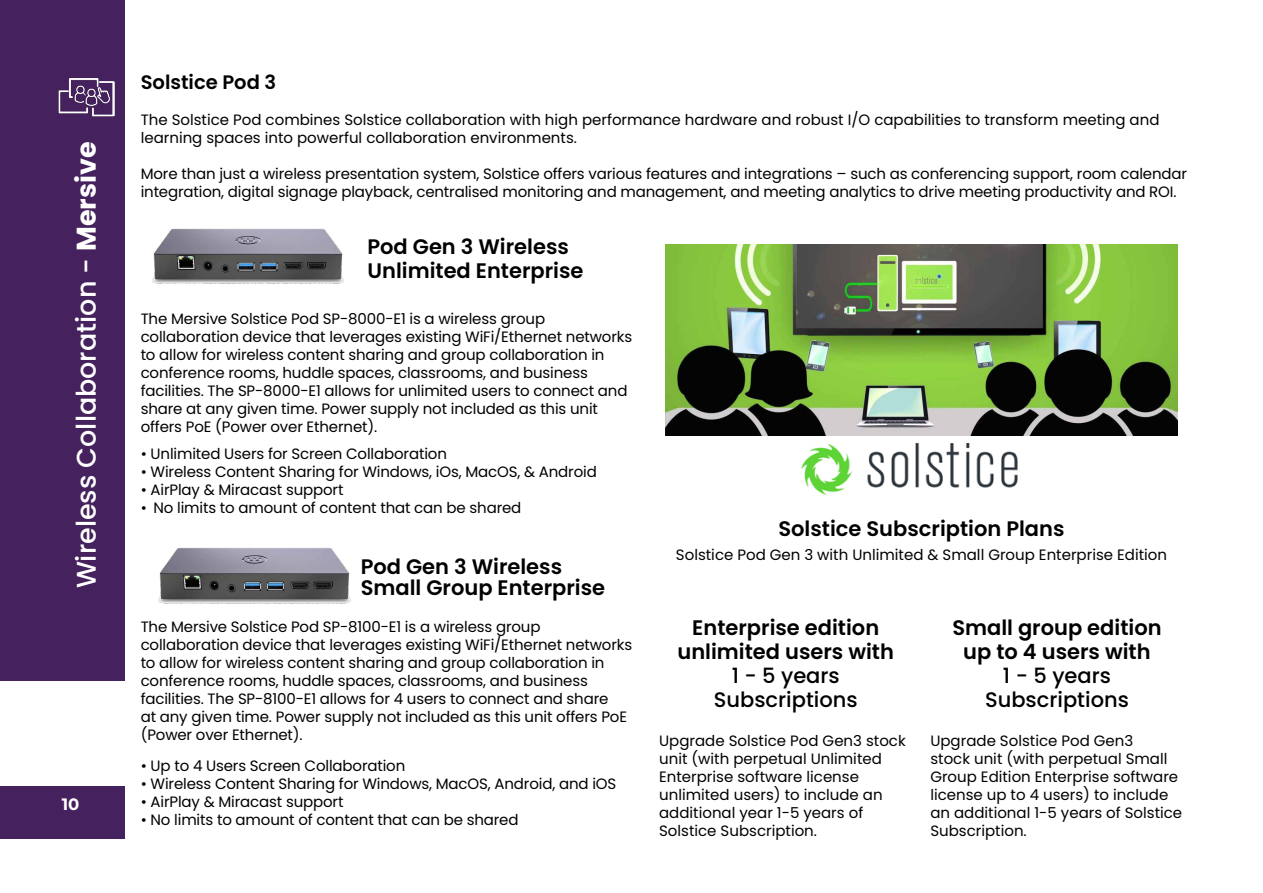
<style>
.page{position:relative;width:1263px;height:893px;background:#fff}
.page>*{position:absolute;margin:0;border:0;box-sizing:border-box;transform-origin:0 0}
.t1{font:500 27px "Poppins";color:#fff}
.t2{font:600 21px/24px "Poppins";color:#000101}
.t3{font:600 21px/24px "Poppins";color:#000;text-align:center}
.t4{font:500 21px/24px "Poppins";color:#000;text-align:center}
.t5{font:600 19.5px "Poppins";color:#000101}
.t6{font:700 16.5px "Montserrat";color:#fff}
.t7{font:15px/18px "Poppins";letter-spacing:-.01em;color:#000}
.t8{font:15px/18px "Poppins";letter-spacing:-.01em;color:#000101}
.s1{font-weight:700}
</style>
<div class="page">
<div style="left:0;top:0;width:125px;height:680px;background:#45215d"></div>
<img style="left:58px;top:78px;width:56px;height:38px">
<img style="left:152px;top:228px;width:192px;height:56px">
<img style="left:158px;top:547px;width:193px;height:57px">
<img style="left:665px;top:245px;width:513px;height:190px">
<div style="left:0;top:786px;width:125px;height:53px;background:#45215d"></div>
<img style="left:801px;top:443px;width:217px;height:53px">
<h1 class="t1" style="left:71px;top:588px;width:448px;rotate:-90deg">Wireless Collaboration - <span class="s1">Mersive</span></h1>
<p class="t6" style="left:62px;top:792px;width:19px">10</p>
<h3 class="t5" style="left:141px;top:71px;width:137px">Solstice Pod 3</h3>
<p class="t8" style="left:141px;top:111px;width:1020px">The Solstice Pod combines Solstice collaboration with high performance hardware and robust I/O capabilities to transform meeting and learning spaces into powerful collaboration environments.</p>
<p class="t8" style="left:141px;top:165px;width:1048px">More than just a wireless presentation system, Solstice offers various features and integrations – such as conferencing support, room calendar integration, digital signage playback, centralised monitoring and management, and meeting analytics to drive meeting productivity and ROI.</p>
<h2 class="t2" style="left:367px;top:235px;width:217px">Pod Gen 3 Wireless<br>Unlimited Enterprise</h2>
<p class="t7" style="left:141px;top:310px;width:493px">The Mersive Solstice Pod SP-8000-E1 is a wireless group collaboration device that leverages existing WiFi/Ethernet networks to allow for wireless content sharing and group collaboration in conference rooms, huddle spaces, classrooms, and business facilities. The SP-8000-E1 allows for unlimited users to connect and share at any given time. Power supply not included as this unit offers PoE (Power over Ethernet).</p>
<p class="t7" style="left:141px;top:445px;width:308px">• Unlimited Users for Screen Collaboration</p>
<p class="t7" style="left:141px;top:463px;width:458px">• Wireless Content Sharing for Windows, iOs, MacOS, &amp; Android</p>
<p class="t7" style="left:141px;top:481px;width:204px">• AirPlay &amp; Miracast support</p>
<p class="t7" style="left:141px;top:499px;width:382px">• No limits to amount of content that can be shared</p>
<h2 class="t2" style="left:361px;top:557px;width:246px;line-height:21px">Pod Gen 3 Wireless<br>Small Group Enterprise</h2>
<p class="t7" style="left:141px;top:618px;width:493px">The Mersive Solstice Pod SP-8100-E1 is a wireless group collaboration device that leverages existing WiFi/Ethernet networks to allow for wireless content sharing and group collaboration in conference rooms, huddle spaces, classrooms, and business facilities. The SP-8100-E1 allows for 4 users to connect and share<br>at any given time. Power supply not included as this unit offers PoE (Power over Ethernet).</p>
<p class="t7" style="left:141px;top:757px;width:266px">• Up to 4 Users Screen Collaboration</p>
<p class="t7" style="left:141px;top:775px;width:477px">• Wireless Content Sharing for Windows, MacOS, Android, and iOS</p>
<p class="t7" style="left:141px;top:793px;width:204px">• AirPlay &amp; Miracast support</p>
<p class="t7" style="left:141px;top:811px;width:379px">• No limits to amount of content that can be shared</p>
<h2 class="t2" style="left:778px;top:516px;width:288px">Solstice Subscription Plans</h2>
<p class="t8" style="left:676px;top:545px;width:493px">Solstice Pod Gen 3 with Unlimited &amp; Small Group Enterprise Edition</p>
<h2 class="t3" style="left:677px;top:616px;width:218px">Enterprise edition unlimited users with</h2>
<h2 class="t4" style="left:714px;top:664px;width:145px">1 - 5 years<br>Subscriptions</h2>
<p class="t7" style="left:659px;top:732px;width:248px">Upgrade Solstice Pod Gen3 stock unit (with perpetual Unlimited<br>Enterprise software license unlimited users) to include an additional year 1-5 years of<br>Solstice Subscription.</p>
<h2 class="t3" style="left:952px;top:616px;width:211px">Small group edition up to 4 users with</h2>
<h2 class="t4" style="left:985px;top:664px;width:145px">1 - 5 years<br>Subscriptions</h2>
<p class="t7" style="left:930px;top:732px;width:253px">Upgrade Solstice Pod Gen3<br>stock unit (with perpetual Small<br>Group Edition Enterprise software license up to 4 users) to include an additional 1-5 years of Solstice<br>Subscription.</p>
</div>
